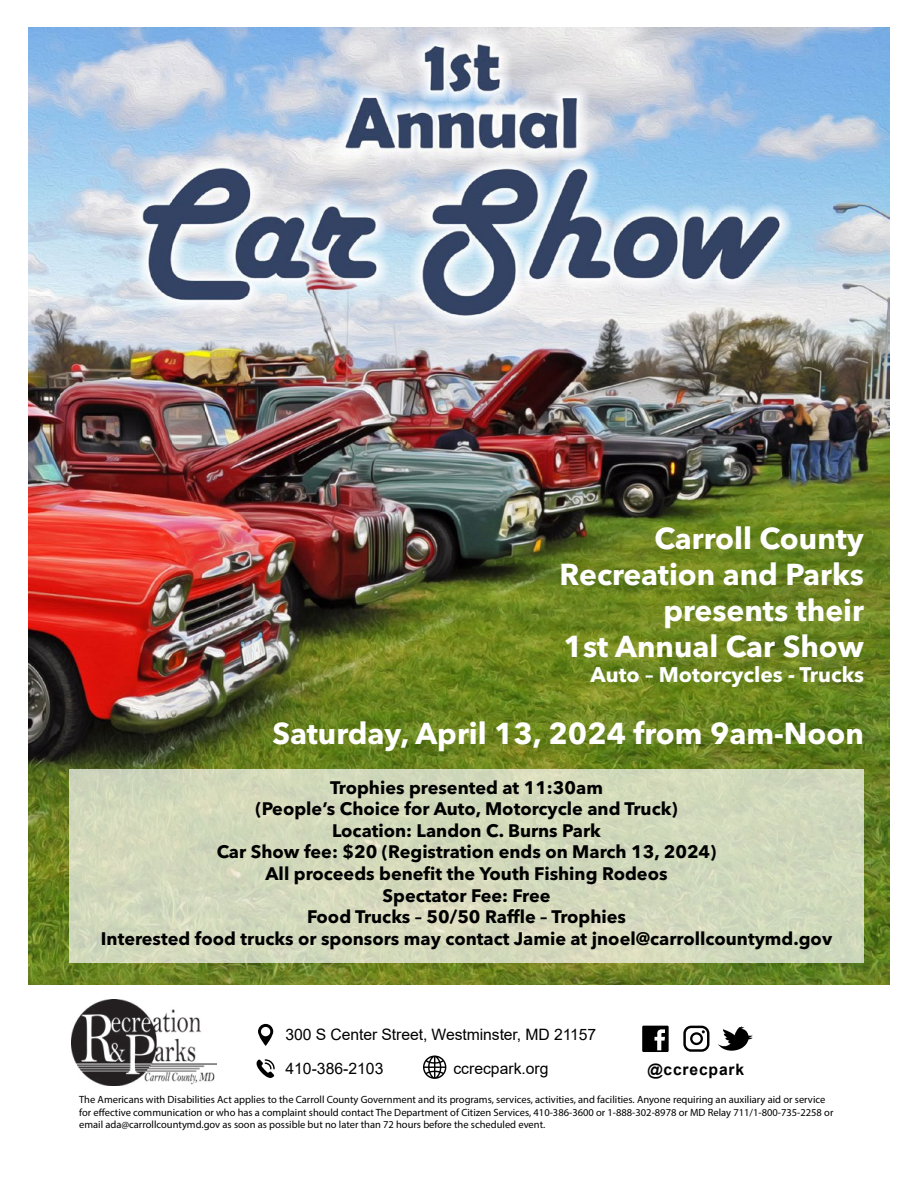
<style>
.page{position:relative;width:918px;height:1188px;background:#fff}
.page>*{position:absolute;margin:0;border:0;box-sizing:border-box;transform-origin:0 0}
.t1{font:700 30px/36px "Avenir Next LT Pro";color:#fff;text-align:right}
.t2{font:700 21px "Avenir Next LT Pro";color:#fff}
.t3{font:700 18px/21.6px "Avenir Next LT Pro";color:#000;text-align:center}
.t4{font:15.75px/34.7px "Arial";letter-spacing:-.005em;color:#000}
.t5{font:700 15.75px "Arial";letter-spacing:.05em;color:#000}
.t6{font:10.5px/12.8px "Myriad Pro";color:#000}
</style>
<div class="page">
<img style="left:28px;top:27px;width:861px;height:958px">
<svg style="left:257px;top:1059px;width:18px;height:19px"></svg>
<svg style="left:258px;top:1024px;width:15px;height:22px"></svg>
<svg style="left:423px;top:1056px;width:23px;height:23px"></svg>
<svg style="left:683px;top:1026px;width:26px;height:26px"></svg>
<svg style="left:642px;top:1026px;width:27px;height:26px"></svg>
<svg style="left:718px;top:1026px;width:35px;height:25px"></svg>
<img style="left:71px;top:1000px;width:145px;height:85px">
<div style="left:69px;top:770px;width:795px;height:193px;background:#d2d9bb"></div>
<h1 class="t1" style="left:560px;top:520px;width:306px">Carroll County<br>Recreation and Parks presents their<br>1st Annual Car Show</h1>
<h2 class="t2" style="left:591px;top:662px;width:275px">Auto – Motorcycles - Trucks</h2>
<h1 class="t1" style="left:272px;top:715px;width:593px">Saturday, April 13, 2024 from 9am-Noon</h1>
<p class="t3" style="left:101px;top:776px;width:733px">Trophies presented at 11:30am<br>(People’s Choice for Auto, Motorcycle and Truck)<br>Location: Landon C. Burns Park<br>Car Show fee: $20 (Registration ends on March 13, 2024)<br>All proceeds benefit the Youth Fishing Rodeos<br>Spectator Fee: Free<br>Food Trucks – 50/50 Raffle – Trophies<br>Interested food trucks or sponsors may contact Jamie at jnoel@carrollcountymd.gov</p>
<h3 class="t4" style="left:285px;top:1017px;width:312px">300 S Center Street, Westminster, MD 21157<br>410-386-2103</h3>
<h3 class="t4" style="left:453px;top:1051px;width:97px">ccrecpark.org</h3>
<p class="t6" style="left:79px;top:1093px;width:756px">The Americans with Disabilities Act applies to the Carroll County Government and its programs, services, activities, and facilities. Anyone requiring an auxiliary aid or service for effective communication or who has a complaint should contact The Department of Citizen Services, 410-386-3600 or 1-888-302-8978 or MD Relay 711/1-800-735-2258 or email ada@carrollcountymd.gov as soon as possible but no later than 72 hours before the scheduled event.</p>
<h3 class="t5" style="left:647px;top:1058px;width:98px">@ccrecpark</h3>
</div>
